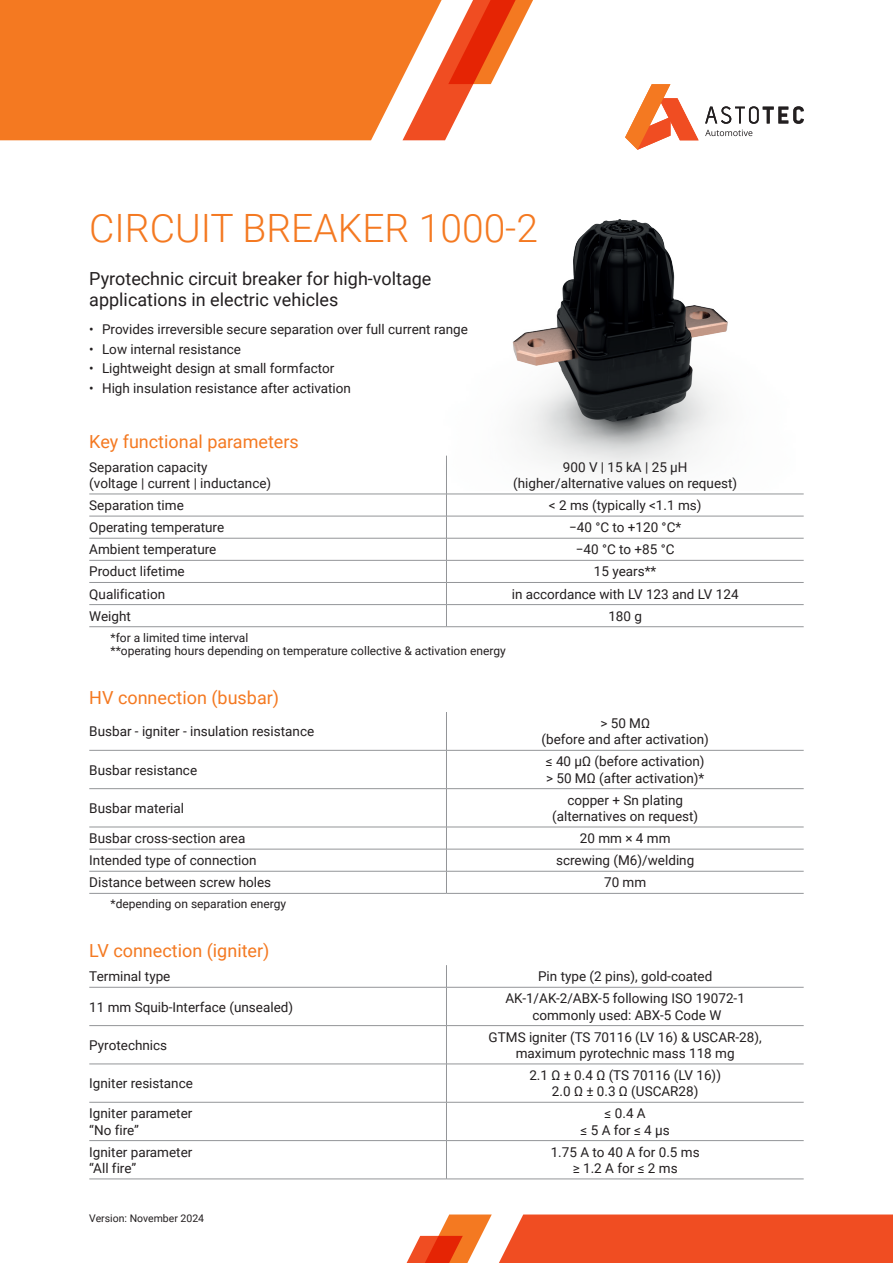
<style>
.page{position:relative;width:893px;height:1263px;background:#fff}
.page>*{position:absolute;margin:0;border:0;box-sizing:border-box;transform-origin:0 0}
.t1{font:300 39px "Roboto";color:#f47921}
.t2{font:18px/21.6px "Roboto";color:#231f20}
.t3{font:18px "Roboto";color:#f47921}
.t4{font:13.5px/16.2px "Roboto";color:#231f20;text-align:center}
.t5{font:12px/13.5px "Roboto";color:#231f20}
.t6{font:10.5px "Roboto";color:#231f20}
</style>
<div class="page">
<svg style="left:705px;top:130px;width:47px;height:6px"></svg>
<svg style="left:625px;top:84px;width:74px;height:66px"></svg>
<svg style="left:705px;top:106px;width:99px;height:18px"></svg>
<svg style="left:406px;top:1214px;width:487px;height:49px;background:#f1633a"></svg>
<div style="left:0;top:0;width:402px;height:140px;background:#f47921"></div>
<svg style="left:402px;top:0;width:131px;height:140px"></svg>
<img style="left:446px;top:219px;width:282px;height:253px">
<hr style="left:89px;top:1179px;width:357px;height:1px;background:#939598">
<svg style="left:446px;top:965px;width:1px;height:22px"></svg>
<hr style="left:89px;top:987px;width:357px;height:1px;background:#939598">
<hr style="left:446px;top:987px;width:358px;height:1px;background:#939598">
<hr style="left:446px;top:987px;width:1px;height:38px;background:#939598">
<hr style="left:89px;top:1025px;width:357px;height:1px;background:#939598">
<hr style="left:446px;top:1025px;width:358px;height:1px;background:#939598">
<hr style="left:446px;top:1026px;width:1px;height:38px;background:#939598">
<hr style="left:89px;top:1064px;width:357px;height:1px;background:#939598">
<hr style="left:446px;top:1064px;width:358px;height:1px;background:#939598">
<hr style="left:446px;top:1064px;width:1px;height:38px;background:#939598">
<hr style="left:89px;top:1102px;width:357px;height:1px;background:#939598">
<hr style="left:446px;top:1102px;width:358px;height:1px;background:#939598">
<hr style="left:446px;top:1102px;width:1px;height:38px;background:#939598">
<hr style="left:89px;top:1140px;width:357px;height:1px;background:#939598">
<hr style="left:446px;top:1140px;width:358px;height:1px;background:#939598">
<hr style="left:446px;top:1179px;width:358px;height:1px;background:#939598">
<hr style="left:446px;top:1141px;width:1px;height:38px;background:#939598">
<hr style="left:89px;top:626px;width:357px;height:1px;background:#939598">
<hr style="left:446px;top:626px;width:358px;height:1px;background:#939598">
<hr style="left:446px;top:456px;width:1px;height:38px;background:#939598">
<hr style="left:89px;top:494px;width:357px;height:1px;background:#939598">
<hr style="left:446px;top:494px;width:358px;height:1px;background:#939598">
<hr style="left:89px;top:516px;width:357px;height:1px;background:#939598">
<hr style="left:446px;top:516px;width:358px;height:1px;background:#939598">
<hr style="left:89px;top:538px;width:357px;height:1px;background:#939598">
<hr style="left:446px;top:538px;width:358px;height:1px;background:#939598">
<hr style="left:89px;top:560px;width:357px;height:1px;background:#939598">
<hr style="left:446px;top:560px;width:358px;height:1px;background:#939598">
<hr style="left:89px;top:582px;width:357px;height:1px;background:#939598">
<hr style="left:446px;top:582px;width:358px;height:1px;background:#939598">
<hr style="left:89px;top:604px;width:357px;height:1px;background:#939598">
<hr style="left:446px;top:604px;width:358px;height:1px;background:#939598">
<svg style="left:446px;top:495px;width:1px;height:131px"></svg>
<hr style="left:89px;top:893px;width:357px;height:1px;background:#939598">
<hr style="left:446px;top:893px;width:358px;height:1px;background:#939598">
<hr style="left:446px;top:712px;width:1px;height:38px;background:#939598">
<hr style="left:89px;top:750px;width:357px;height:1px;background:#939598">
<hr style="left:446px;top:750px;width:358px;height:1px;background:#939598">
<hr style="left:446px;top:750px;width:1px;height:38px;background:#939598">
<hr style="left:89px;top:788px;width:357px;height:1px;background:#939598">
<hr style="left:446px;top:788px;width:358px;height:1px;background:#939598">
<hr style="left:446px;top:789px;width:1px;height:38px;background:#939598">
<hr style="left:89px;top:827px;width:357px;height:1px;background:#939598">
<hr style="left:446px;top:827px;width:358px;height:1px;background:#939598">
<hr style="left:89px;top:849px;width:357px;height:1px;background:#939598">
<hr style="left:446px;top:849px;width:358px;height:1px;background:#939598">
<hr style="left:89px;top:871px;width:357px;height:1px;background:#939598">
<hr style="left:446px;top:871px;width:358px;height:1px;background:#939598">
<svg style="left:446px;top:827px;width:1px;height:66px"></svg>
<h1 class="t1" style="left:89px;top:201px;width:450px">CIRCUIT BREAKER 1000-2</h1>
<h2 class="t2" style="left:89px;top:267px;width:344px">Pyrotechnic circuit breaker for high-voltage applications in electric vehicles</h2>
<p class="t4" style="left:89px;top:321px;width:380px">• Provides irreversible secure separation over full current range</p>
<p class="t4" style="left:89px;top:340px;width:153px">• Low internal resistance</p>
<p class="t4" style="left:89px;top:360px;width:246px">• Lightweight design at small formfactor</p>
<p class="t4" style="left:89px;top:379px;width:263px">• High insulation resistance after activation</p>
<h2 class="t3" style="left:89px;top:428px;width:211px">Key functional parameters</h2>
<p class="t4" style="left:89px;top:458px;width:183px;text-align:left">Separation capacity<br>(voltage | current | inductance)</p>
<p class="t4" style="left:513px;top:458px;width:226px">900 V | 15 kA | 25 µH (higher/alternative values on request)</p>
<p class="t4" style="left:89px;top:497px;width:96px">Separation time</p>
<p class="t4" style="left:549px;top:497px;width:154px">&lt; 2 ms (typically &lt;1.1 ms)</p>
<p class="t4" style="left:89px;top:519px;width:136px">Operating temperature</p>
<p class="t4" style="left:569px;top:519px;width:114px">−40 °C to +120 °C*</p>
<p class="t4" style="left:89px;top:541px;width:129px">Ambient temperature</p>
<p class="t4" style="left:576px;top:541px;width:100px">−40 °C to +85 °C</p>
<p class="t4" style="left:89px;top:563px;width:97px">Product lifetime</p>
<p class="t4" style="left:594px;top:563px;width:64px">15 years**</p>
<p class="t4" style="left:89px;top:585px;width:77px">Qualification</p>
<p class="t4" style="left:512px;top:585px;width:228px">in accordance with LV 123 and LV 124</p>
<p class="t4" style="left:89px;top:607px;width:43px">Weight</p>
<p class="t4" style="left:608px;top:607px;width:35px">180 g</p>
<p class="t5" style="left:111px;top:630px;width:397px">*for a limited time interval<br>**operating hours depending on temperature collective &amp; activation energy</p>
<h2 class="t3" style="left:89px;top:685px;width:191px">HV connection (busbar)</h2>
<p class="t4" style="left:89px;top:723px;width:226px">Busbar - igniter - insulation resistance</p>
<p class="t4" style="left:541px;top:715px;width:169px">&gt; 50 MΩ<br>(before and after activation)</p>
<p class="t4" style="left:89px;top:761px;width:109px">Busbar resistance</p>
<p class="t4" style="left:546px;top:753px;width:160px;text-align:left">≤ 40 µΩ (before activation) &gt; 50 MΩ (after activation)*</p>
<p class="t4" style="left:89px;top:799px;width:96px">Busbar material</p>
<p class="t4" style="left:552px;top:791px;width:148px">copper + Sn plating (alternatives on request)</p>
<p class="t4" style="left:89px;top:830px;width:158px">Busbar cross-section area</p>
<p class="t4" style="left:580px;top:830px;width:92px">20 mm × 4 mm</p>
<p class="t4" style="left:89px;top:852px;width:169px">Intended type of connection</p>
<p class="t4" style="left:556px;top:852px;width:140px">screwing (M6)/welding</p>
<p class="t4" style="left:89px;top:874px;width:183px">Distance between screw holes</p>
<p class="t4" style="left:604px;top:874px;width:44px">70 mm</p>
<p class="t5" style="left:111px;top:897px;width:177px">*depending on separation energy</p>
<h2 class="t3" style="left:89px;top:938px;width:182px">LV connection (igniter)</h2>
<p class="t4" style="left:89px;top:968px;width:83px">Terminal type</p>
<p class="t4" style="left:538px;top:968px;width:176px">Pin type (2 pins), gold-coated</p>
<p class="t4" style="left:89px;top:998px;width:205px">11 mm Squib-Interface (unsealed)</p>
<p class="t4" style="left:505px;top:990px;width:241px">AK-1/AK-2/ABX-5 following ISO 19072-1 commonly used: ABX-5 Code W</p>
<p class="t4" style="left:89px;top:1036px;width:79px">Pyrotechnics</p>
<p class="t4" style="left:489px;top:1028px;width:275px">GTMS igniter (TS 70116 (LV 16) &amp; USCAR-28), maximum pyrotechnic mass 118 mg</p>
<p class="t4" style="left:89px;top:1075px;width:105px">Igniter resistance</p>
<p class="t4" style="left:529px;top:1067px;width:193px">2.1 Ω ± 0.4 Ω (TS 70116 (LV 16))<br>2.0 Ω ± 0.3 Ω (USCAR28)</p>
<p class="t4" style="left:89px;top:1105px;width:105px;text-align:left">Igniter parameter “No fire”</p>
<p class="t4" style="left:580px;top:1105px;width:91px">≤ 0.4 A<br>≤ 5 A for ≤ 4 µs</p>
<p class="t4" style="left:89px;top:1143px;width:105px;text-align:left">Igniter parameter “All fire”</p>
<p class="t4" style="left:551px;top:1143px;width:150px">1.75 A to 40 A for 0.5 ms ≥ 1.2 A for ≤ 2 ms</p>
<p class="t6" style="left:89px;top:1211px;width:116px">Version: November 2024</p>
</div>
